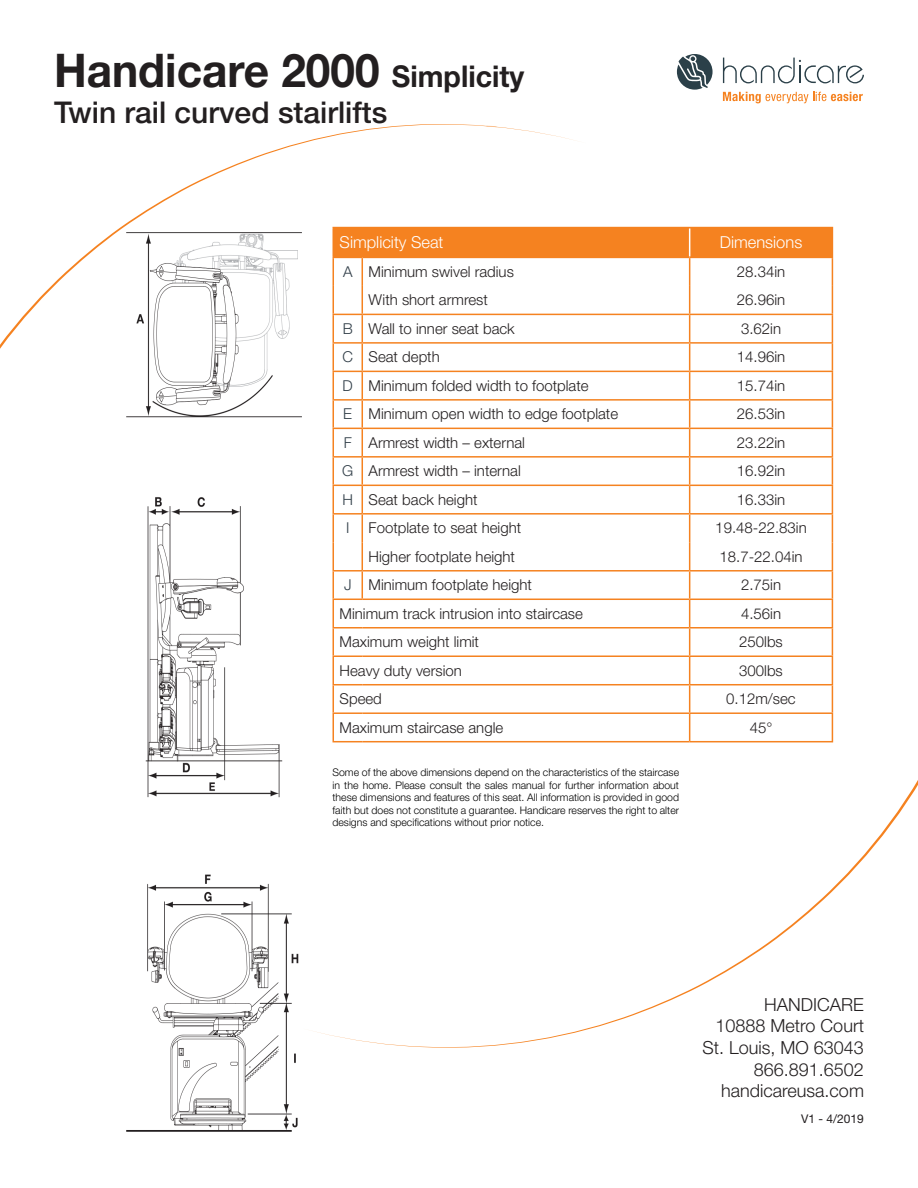
<style>
.page{position:relative;width:918px;height:1188px;background:#fff}
.page>*{position:absolute;margin:0;border:0;box-sizing:border-box;transform-origin:0 0}
.Section_header{font:700 46.5px "Helvetica Neue LT Std";color:#231f20;scale:.95 1}
.Section_header-2{font:500 30px "Helvetica Neue LT Std";color:#231f20}
.t1{font:300 18px "Helvetica Neue LT Std";color:#231f20}
.t2{font:300 16.5px "Helvetica Neue LT Std";color:#fff}
.t3{font:300 15px "Helvetica Neue LT Std";color:#231f20}
.t4{font:300 15px "Helvetica Neue LT Std";color:#313e48}
.t5{font:12px "Helvetica Neue LT Std";color:#231f20}
.t6{font:300 10.5px/12.6px "Helvetica Neue LT Std";color:#000;text-align:justify}
.s1{font-size:30px}
</style>
<div class="page">
<svg style="left:332px;top:71px;width:502px;height:311px"></svg>
<svg style="left:0;top:124px;width:587px;height:228px"></svg>
<svg style="left:314px;top:780px;width:604px;height:268px"></svg>
<div style="left:677px;top:54px;width:187px;height:51px;background:#fff"></div>
<svg style="left:677px;top:54px;width:36px;height:36px"></svg>
<svg style="left:723px;top:58px;width:141px;height:25px"></svg>
<svg style="left:723px;top:92px;width:140px;height:11px"></svg>
<img style="left:127px;top:232px;width:174px;height:899px">
<div style="left:333px;top:228px;width:357px;height:29px;background:#f58220"></div>
<div style="left:690px;top:228px;width:142px;height:29px;background:#f58220"></div>
<hr style="left:362px;top:227px;width:328px;height:1px;background:#f58220">
<hr style="left:690px;top:227px;width:143px;height:1px;background:#f58220">
<hr style="left:362px;top:342px;width:328px;height:2px;background:#f58220">
<hr style="left:690px;top:342px;width:143px;height:2px;background:#f58220">
<hr style="left:362px;top:371px;width:328px;height:1px;background:#f58220">
<hr style="left:690px;top:371px;width:143px;height:1px;background:#f58220">
<hr style="left:362px;top:399px;width:328px;height:2px;background:#f58220">
<hr style="left:690px;top:399px;width:143px;height:2px;background:#f58220">
<hr style="left:362px;top:428px;width:328px;height:1px;background:#f58220">
<hr style="left:690px;top:428px;width:143px;height:1px;background:#f58220">
<hr style="left:362px;top:456px;width:328px;height:2px;background:#f58220">
<hr style="left:690px;top:456px;width:143px;height:2px;background:#f58220">
<hr style="left:362px;top:485px;width:328px;height:1px;background:#f58220">
<hr style="left:690px;top:485px;width:143px;height:1px;background:#f58220">
<hr style="left:362px;top:599px;width:328px;height:1px;background:#f58220">
<hr style="left:690px;top:599px;width:143px;height:1px;background:#f58220">
<hr style="left:362px;top:627px;width:328px;height:2px;background:#f58220">
<hr style="left:690px;top:627px;width:143px;height:2px;background:#f58220">
<hr style="left:362px;top:655px;width:328px;height:2px;background:#f58220">
<hr style="left:690px;top:655px;width:143px;height:2px;background:#f58220">
<hr style="left:362px;top:684px;width:328px;height:1px;background:#f58220">
<hr style="left:690px;top:684px;width:143px;height:1px;background:#f58220">
<hr style="left:362px;top:712px;width:328px;height:2px;background:#f58220">
<hr style="left:690px;top:712px;width:143px;height:2px;background:#f58220">
<hr style="left:362px;top:741px;width:328px;height:1px;background:#f58220">
<hr style="left:690px;top:741px;width:143px;height:1px;background:#f58220">
<hr style="left:362px;top:513px;width:328px;height:2px;background:#f58220">
<hr style="left:362px;top:570px;width:328px;height:2px;background:#f58220">
<hr style="left:690px;top:513px;width:143px;height:2px;background:#f58220">
<hr style="left:690px;top:570px;width:143px;height:2px;background:#f58220">
<hr style="left:362px;top:257px;width:328px;height:1px;background:#f58220">
<hr style="left:362px;top:314px;width:328px;height:1px;background:#f58220">
<hr style="left:690px;top:257px;width:143px;height:1px;background:#f58220">
<svg style="left:689px;top:228px;width:1px;height:513px"></svg>
<svg style="left:832px;top:228px;width:1px;height:513px"></svg>
<hr style="left:690px;top:314px;width:143px;height:1px;background:#f58220">
<svg style="left:333px;top:227px;width:30px;height:515px"></svg>
<p class="Section_header" style="left:54px;top:42px;width:497px">Handicare 2000 <span class="s1">Simplicity</span></p>
<p class="Section_header-2" style="left:54px;top:94px;width:335px">Twin rail curved stairlifts</p>
<p class="t2" style="left:340px;top:232px;width:105px">Simplicity Seat</p>
<p class="t2" style="left:720px;top:232px;width:84px">Dimensions</p>
<p class="t4" style="left:343px;top:262px;width:11px">A</p>
<p class="t3" style="left:369px;top:262px;width:147px">Minimum swivel radius</p>
<p class="t3" style="left:737px;top:263px;width:50px">28.34in</p>
<p class="t3" style="left:369px;top:291px;width:121px">With short armrest</p>
<p class="t3" style="left:737px;top:291px;width:50px">26.96in</p>
<p class="t4" style="left:343px;top:319px;width:12px">B</p>
<p class="t3" style="left:369px;top:319px;width:148px">Wall to inner seat back</p>
<p class="t3" style="left:741px;top:319px;width:42px">3.62in</p>
<p class="t4" style="left:342px;top:348px;width:12px">C</p>
<p class="t3" style="left:369px;top:348px;width:73px">Seat depth</p>
<p class="t3" style="left:737px;top:348px;width:50px">14.96in</p>
<p class="t4" style="left:343px;top:376px;width:12px">D</p>
<p class="t3" style="left:369px;top:376px;width:222px">Minimum folded width to footplate</p>
<p class="t3" style="left:737px;top:376px;width:50px">15.74in</p>
<p class="t4" style="left:343px;top:405px;width:10px">E</p>
<p class="t3" style="left:369px;top:405px;width:251px">Minimum open width to edge footplate</p>
<p class="t3" style="left:737px;top:405px;width:50px">26.53in</p>
<p class="t4" style="left:344px;top:433px;width:10px">F</p>
<p class="t3" style="left:369px;top:433px;width:158px">Armrest width – external</p>
<p class="t3" style="left:737px;top:433px;width:50px">23.22in</p>
<p class="t4" style="left:342px;top:462px;width:13px">G</p>
<p class="t3" style="left:369px;top:462px;width:154px">Armrest width – internal</p>
<p class="t3" style="left:737px;top:462px;width:50px">16.92in</p>
<p class="t4" style="left:342px;top:490px;width:12px">H</p>
<p class="t3" style="left:369px;top:490px;width:110px">Seat back height</p>
<p class="t3" style="left:737px;top:490px;width:50px">16.33in</p>
<p class="t4" style="left:346px;top:519px;width:5px">I</p>
<p class="t3" style="left:369px;top:519px;width:154px">Footplate to seat height</p>
<p class="t3" style="left:715px;top:519px;width:93px">19.48-22.83in</p>
<p class="t3" style="left:369px;top:547px;width:148px">Higher footplate height</p>
<p class="t3" style="left:719px;top:547px;width:85px">18.7-22.04in</p>
<p class="t4" style="left:344px;top:575px;width:9px">J</p>
<p class="t3" style="left:369px;top:575px;width:165px">Minimum footplate height</p>
<p class="t3" style="left:741px;top:576px;width:42px">2.75in</p>
<p class="t3" style="left:340px;top:604px;width:245px">Minimum track intrusion into staircase</p>
<p class="t3" style="left:741px;top:604px;width:42px">4.56in</p>
<p class="t3" style="left:340px;top:633px;width:141px">Maximum weight limit</p>
<p class="t3" style="left:739px;top:633px;width:45px">250lbs</p>
<p class="t3" style="left:340px;top:661px;width:124px">Heavy duty version</p>
<p class="t3" style="left:739px;top:661px;width:45px">300lbs</p>
<p class="t3" style="left:340px;top:690px;width:44px">Speed</p>
<p class="t3" style="left:726px;top:690px;width:71px">0.12m/sec</p>
<p class="t3" style="left:340px;top:718px;width:165px">Maximum staircase angle</p>
<p class="t3" style="left:750px;top:718px;width:24px">45°</p>
<p class="t6" style="left:333px;top:766px;width:348px">Some of the above dimensions depend on the characteristics of the staircase in the home. Please consult the sales manual for further information about these dimensions and features of this seat. All information is provided in good faith but does not constitute a guarantee. Handicare reserves the right to alter designs and specifications without prior notice.</p>
<p class="t1" style="left:764px;top:993px;width:101px">HANDICARE</p>
<p class="t1" style="left:716px;top:1015px;width:150px">10888 Metro Court</p>
<p class="t1" style="left:703px;top:1037px;width:163px">St. Louis, MO 63043</p>
<p class="t1" style="left:754px;top:1058px;width:112px">866.891.6502</p>
<p class="t1" style="left:721px;top:1080px;width:144px">handicareusa.com</p>
<p class="t5" style="left:801px;top:1111px;width:64px">V1 - 4/2019</p>
</div>
